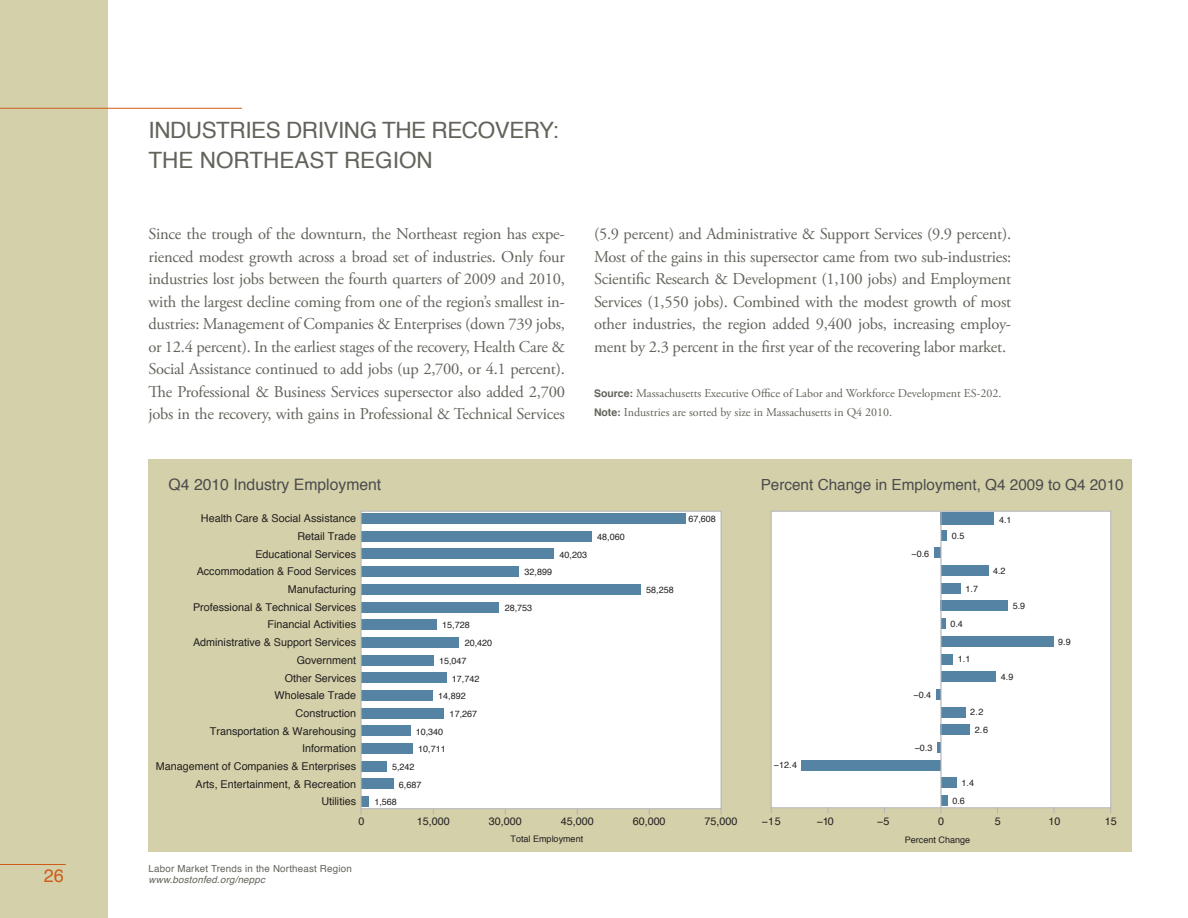
<style>
.page{position:relative;width:1188px;height:918px;background:#fff}
.page>*{position:absolute;margin:0;border:0;box-sizing:border-box;transform-origin:0 0}
.BodyText{font:22.5px/30px "Helvetica";letter-spacing:-.02em;color:#63635b}
.t1{font:18px "Helvetica";color:#ce5b19}
.BodyText-2{font:16.5px/22.5px "Adobe Garamond Pro";letter-spacing:-.015em;color:#63635b;text-align:justify}
.t2{font:15.75px "Helvetica";color:#4b4c4d}
.t3{font:15.3px "Helvetica";color:#4b4c4d}
.Note_Source{font:12px "Adobe Garamond Pro";color:#63635b}
.t4{font:10.8px "Helvetica";color:#231f20}
.t5{font:9.75px "Helvetica";letter-spacing:.02em;color:#63635b}
.t6{font:italic 9.75px "Helvetica";letter-spacing:.02em;color:#63635b}
.t7{font:9px "Helvetica";color:#231f20}
.s1{font-family:"Helvetica";font-weight:700;font-size:10.5px}
</style>
<div class="page">
<div style="left:0;top:0;width:108px;height:918px;background:#d3d0aa"></div>
<hr style="left:0;top:108px;width:242px;height:1px;background:#ce5b19">
<hr style="left:0;top:864px;width:66px;height:1px;background:#ce5b19">
<div style="left:148px;top:459px;width:984px;height:393px;background:#d3d0aa"></div>
<div style="left:361px;top:511px;width:360px;height:298px;background:#fff"></div>
<div style="left:361px;top:796px;width:8px;height:11px;background:#5483a3"></div>
<div style="left:361px;top:779px;width:33px;height:10px;background:#5483a3"></div>
<div style="left:361px;top:761px;width:26px;height:10px;background:#5483a3"></div>
<div style="left:361px;top:743px;width:52px;height:11px;background:#5483a3"></div>
<div style="left:361px;top:726px;width:50px;height:10px;background:#5483a3"></div>
<div style="left:361px;top:708px;width:83px;height:10px;background:#5483a3"></div>
<div style="left:361px;top:690px;width:72px;height:11px;background:#5483a3"></div>
<div style="left:361px;top:672px;width:86px;height:11px;background:#5483a3"></div>
<div style="left:361px;top:655px;width:73px;height:10px;background:#5483a3"></div>
<div style="left:361px;top:637px;width:98px;height:11px;background:#5483a3"></div>
<div style="left:361px;top:619px;width:76px;height:11px;background:#5483a3"></div>
<div style="left:361px;top:602px;width:138px;height:10px;background:#5483a3"></div>
<div style="left:361px;top:584px;width:280px;height:11px;background:#5483a3"></div>
<div style="left:361px;top:566px;width:158px;height:11px;background:#5483a3"></div>
<div style="left:361px;top:549px;width:193px;height:10px;background:#5483a3"></div>
<div style="left:361px;top:531px;width:231px;height:11px;background:#5483a3"></div>
<div style="left:361px;top:513px;width:325px;height:11px;background:#5483a3"></div>
<div style="left:771px;top:511px;width:339px;height:297px;background:#fff"></div>
<div style="left:941px;top:795px;width:6px;height:11px;background:#5483a3"></div>
<div style="left:941px;top:777px;width:16px;height:11px;background:#5483a3"></div>
<div style="left:801px;top:760px;width:140px;height:10px;background:#5483a3"></div>
<svg style="left:938px;top:742px;width:2px;height:11px"></svg>
<div style="left:941px;top:724px;width:29px;height:11px;background:#5483a3"></div>
<div style="left:941px;top:707px;width:24px;height:10px;background:#5483a3"></div>
<div style="left:936px;top:689px;width:5px;height:11px;background:#5483a3"></div>
<div style="left:941px;top:671px;width:55px;height:11px;background:#5483a3"></div>
<div style="left:941px;top:654px;width:12px;height:10px;background:#5483a3"></div>
<div style="left:941px;top:636px;width:112px;height:11px;background:#5483a3"></div>
<div style="left:941px;top:618px;width:5px;height:11px;background:#5483a3"></div>
<div style="left:941px;top:601px;width:67px;height:10px;background:#5483a3"></div>
<div style="left:941px;top:583px;width:20px;height:11px;background:#5483a3"></div>
<div style="left:941px;top:565px;width:47px;height:11px;background:#5483a3"></div>
<div style="left:934px;top:548px;width:7px;height:10px;background:#5483a3"></div>
<div style="left:941px;top:530px;width:6px;height:11px;background:#5483a3"></div>
<div style="left:940px;top:513px;width:54px;height:12px;background:#5483a3"></div>
<div style="left:361px;top:511px;width:360px;height:298px;border:1px solid #b2b3b7"></div>
<hr style="left:940px;top:511px;width:2px;height:297px;background:#b2b3b7">
<div style="left:771px;top:511px;width:340px;height:297px;border:1px solid #b2b3b7"></div>
<p class="BodyText" style="left:149px;top:117px;width:412px">INDUSTRIES DRIVING THE RECOVERY:<br>THE NORTHEAST REGION</p>
<p class="BodyText-2" style="left:148px;top:223px;width:418px">Since the trough of the downturn, the Northeast region has expe&shy;rienced modest growth across a broad set of industries. Only four industries lost jobs between the fourth quarters of 2009 and 2010, with the largest decline coming from one of the region’s smallest in&shy;dustries: Management of Companies &amp; Enterprises (down 739 jobs, or 12.4 percent). In the earliest stages of the recovery, Health Care &amp; Social Assistance continued to add jobs (up 2,700, or 4.1 percent).<br>The Professional &amp; Business Services supersector also added 2,700 jobs in the recovery, with gains in Professional &amp; Technical Services</p>
<p class="BodyText-2" style="left:594px;top:223px;width:419px">(5.9 percent) and Administrative &amp; Support Services (9.9 percent).<br>Most of the gains in this supersector came from two sub-industries:<br>Scientific Research &amp; Development (1,100 jobs) and Employment Services (1,550 jobs). Combined with the modest growth of most other industries, the region added 9,400 jobs, increasing employ&shy;ment by 2.3 percent in the first year of the recovering labor market.</p>
<p class="Note_Source" style="left:594px;top:386px;width:409px"><span class="s1">Source:</span> Massachusetts Executive Office of Labor and Workforce Development ES-202.</p>
<p class="Note_Source" style="left:594px;top:405px;width:300px"><span class="s1">Note:</span> Industries are sorted by size in Massachusetts in Q4 2010.</p>
<p class="t2" style="left:169px;top:474px;width:214px">Q4 2010 Industry Employment</p>
<p class="t3" style="left:761px;top:474px;width:365px">Percent Change in Employment, Q4 2009 to Q4 2010</p>
<p class="t4" style="left:201px;top:511px;width:157px">Health Care &amp; Social Assistance</p>
<p class="t7" style="left:688px;top:513px;width:29px">67,608</p>
<p class="t7" style="left:999px;top:514px;width:14px">4.1</p>
<p class="t4" style="left:297px;top:529px;width:60px">Retail Trade</p>
<p class="t7" style="left:597px;top:531px;width:29px">48,060</p>
<p class="t7" style="left:952px;top:530px;width:14px">0.5</p>
<p class="t4" style="left:255px;top:547px;width:102px">Educational Services</p>
<p class="t7" style="left:560px;top:549px;width:29px">40,203</p>
<p class="t7" style="left:911px;top:548px;width:19px">−0.6</p>
<p class="t4" style="left:197px;top:564px;width:161px">Accommodation &amp; Food Services</p>
<p class="t7" style="left:525px;top:566px;width:29px">32,899</p>
<p class="t7" style="left:993px;top:565px;width:14px">4.2</p>
<p class="t4" style="left:288px;top:582px;width:70px">Manufacturing</p>
<p class="t7" style="left:646px;top:584px;width:29px">58,258</p>
<p class="t7" style="left:966px;top:583px;width:14px">1.7</p>
<p class="t4" style="left:193px;top:600px;width:164px">Professional &amp; Technical Services</p>
<p class="t7" style="left:505px;top:602px;width:29px">28,753</p>
<p class="t7" style="left:1013px;top:600px;width:14px">5.9</p>
<p class="t4" style="left:267px;top:617px;width:90px">Financial Activities</p>
<p class="t7" style="left:442px;top:619px;width:29px">15,728</p>
<p class="t7" style="left:950px;top:618px;width:14px">0.4</p>
<p class="t4" style="left:193px;top:635px;width:164px">Administrative &amp; Support Services</p>
<p class="t7" style="left:465px;top:637px;width:29px">20,420</p>
<p class="t7" style="left:1058px;top:636px;width:14px">9.9</p>
<p class="t4" style="left:297px;top:653px;width:61px">Government</p>
<p class="t7" style="left:439px;top:655px;width:29px">15,047</p>
<p class="t7" style="left:958px;top:653px;width:14px">1.1</p>
<p class="t4" style="left:285px;top:670px;width:73px">Other Services</p>
<p class="t7" style="left:452px;top:672px;width:29px">17,742</p>
<p class="t7" style="left:1001px;top:671px;width:14px">4.9</p>
<p class="t4" style="left:275px;top:688px;width:83px">Wholesale Trade</p>
<p class="t7" style="left:438px;top:690px;width:29px">14,892</p>
<p class="t7" style="left:913px;top:689px;width:19px">−0.4</p>
<p class="t4" style="left:296px;top:706px;width:62px">Construction</p>
<p class="t7" style="left:450px;top:708px;width:29px">17,267</p>
<p class="t7" style="left:970px;top:706px;width:15px">2.2</p>
<p class="t4" style="left:210px;top:724px;width:148px">Transportation &amp; Warehousing</p>
<p class="t7" style="left:416px;top:725px;width:29px">10,340</p>
<p class="t7" style="left:975px;top:724px;width:15px">2.6</p>
<p class="t4" style="left:302px;top:741px;width:55px">Information</p>
<p class="t7" style="left:418px;top:743px;width:29px">10,711</p>
<p class="t7" style="left:915px;top:742px;width:19px">−0.3</p>
<p class="t4" style="left:156px;top:759px;width:202px">Management of Companies &amp; Enterprises</p>
<p class="t7" style="left:392px;top:761px;width:24px">5,242</p>
<p class="t7" style="left:774px;top:759px;width:25px">−12.4</p>
<p class="t4" style="left:195px;top:777px;width:162px">Arts, Entertainment, &amp; Recreation</p>
<p class="t7" style="left:399px;top:778px;width:24px">6,687</p>
<p class="t7" style="left:962px;top:777px;width:14px">1.4</p>
<p class="t4" style="left:321px;top:794px;width:36px">Utilities</p>
<p class="t7" style="left:374px;top:796px;width:24px">1,568</p>
<p class="t7" style="left:952px;top:795px;width:14px">0.6</p>
<p class="t4" style="left:358px;top:813px;width:7px">0</p>
<p class="t4" style="left:417px;top:813px;width:34px">15,000</p>
<p class="t4" style="left:489px;top:813px;width:34px">30,000</p>
<p class="t4" style="left:561px;top:813px;width:34px">45,000</p>
<p class="t4" style="left:633px;top:813px;width:34px">60,000</p>
<p class="t4" style="left:705px;top:813px;width:34px">75,000</p>
<p class="t4" style="left:762px;top:813px;width:20px">−15</p>
<p class="t4" style="left:817px;top:813px;width:19px">−10</p>
<p class="t4" style="left:877px;top:813px;width:14px">−5</p>
<p class="t4" style="left:938px;top:813px;width:7px">0</p>
<p class="t4" style="left:995px;top:813px;width:7px">5</p>
<p class="t4" style="left:1048px;top:813px;width:13px">10</p>
<p class="t4" style="left:1105px;top:813px;width:13px">15</p>
<p class="t5" style="left:149px;top:862px;width:205px">Labor Market Trends in the Northeast Region</p>
<p class="t1" style="left:44px;top:864px;width:22px">26</p>
<p class="t6" style="left:149px;top:872px;width:118px">www.bostonfed.org/neppc</p>
<p class="t7" style="left:511px;top:832px;width:74px">Total Employment</p>
<p class="t7" style="left:905px;top:833px;width:67px">Percent Change</p>
</div>
